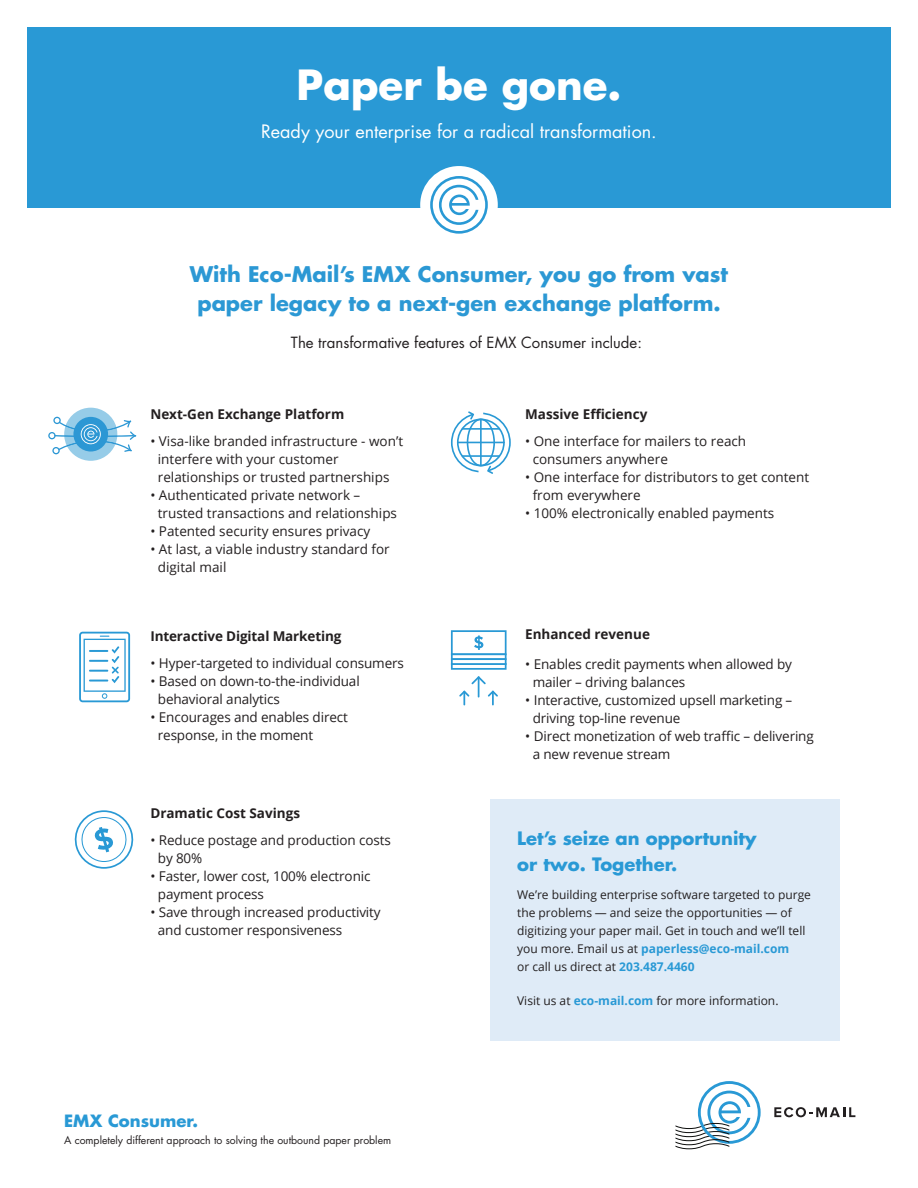
<style>
.page{position:relative;width:918px;height:1188px;background:#fff}
.page>*{position:absolute;margin:0;border:0;box-sizing:border-box;transform-origin:0 0}
.t1{font:700 40.5px "Futura Std";color:#fff}
.t2{font:700 21px/29.2px "Futura Std";color:#2b98d4;text-align:center}
.t3{font:18px "Futura Std";color:#fff}
.t4{font:700 18px/25.5px "Futura Std";color:#2999d5}
.t5{font:700 16.5px "Futura Std";color:#2999d5}
.t6{font:15px "Futura Std";color:#231f20}
.t7{font:13.5px/18px "Open Sans";letter-spacing:-.01em;color:#231f20}
.t8{font:700 13.5px "Open Sans";color:#231f20}
.t9{font:12px/18px "Open Sans";color:#231f20}
.t10{font:10.5px "Futura Std";color:#231f20}
.s1{font-weight:700;color:#2999d5}
</style>
<div class="page">
<svg style="left:774px;top:1107px;width:81px;height:10px"></svg>
<svg style="left:675px;top:1081px;width:86px;height:68px"></svg>
<div style="left:27px;top:27px;width:864px;height:180px;background:#2999d5"></div>
<div style="left:420px;top:166px;width:78px;height:78px;background:#fff;border-radius:50%"></div>
<svg style="left:430px;top:176px;width:58px;height:58px"></svg>
<svg style="left:74px;top:810px;width:60px;height:59px"></svg>
<svg style="left:451px;top:630px;width:56px;height:40px"></svg>
<svg style="left:459px;top:676px;width:39px;height:29px"></svg>
<svg style="left:451px;top:411px;width:60px;height:63px"></svg>
<svg style="left:79px;top:632px;width:51px;height:70px"></svg>
<div style="left:490px;top:800px;width:350px;height:241px;background:#dfebf7"></div>
<svg style="left:48px;top:408px;width:88px;height:53px"></svg>
<p class="t1" style="left:297px;top:57px;width:326px">Paper be gone.</p>
<p class="t3" style="left:261px;top:120px;width:397px">Ready your enterprise for a radical transformation.</p>
<p class="t2" style="left:190px;top:259px;width:540px">With Eco-Mail’s EMX Consumer, you go from vast paper legacy to a next-gen exchange platform.</p>
<p class="t6" style="left:291px;top:333px;width:353px">The transformative features of EMX Consumer include:</p>
<p class="t8" style="left:150px;top:404px;width:195px">Next-Gen Exchange Platform</p>
<p class="t7" style="left:158px;top:431px;width:247px;text-indent:-8px">• Visa-like branded infrastructure - won’t interfere with your customer relationships or trusted partnerships</p>
<p class="t7" style="left:158px;top:485px;width:241px;text-indent:-8px">• Authenticated private network – trusted transactions and relationships</p>
<p class="t7" style="left:150px;top:521px;width:222px">• Patented security ensures privacy</p>
<p class="t7" style="left:158px;top:539px;width:233px;text-indent:-8px">• At last, a viable industry standard for digital mail</p>
<p class="t8" style="left:150px;top:627px;width:193px">Interactive Digital Marketing</p>
<p class="t7" style="left:150px;top:654px;width:255px">• Hyper-targeted to individual consumers</p>
<p class="t7" style="left:158px;top:672px;width:203px;text-indent:-8px">• Based on down-to-the-individual behavioral analytics</p>
<p class="t7" style="left:158px;top:708px;width:192px;text-indent:-8px">• Encourages and enables direct response, in the moment</p>
<p class="t8" style="left:150px;top:803px;width:151px">Dramatic Cost Savings</p>
<p class="t7" style="left:158px;top:830px;width:234px;text-indent:-8px">• Reduce postage and production costs by 80%</p>
<p class="t7" style="left:158px;top:866px;width:214px;text-indent:-8px">• Faster, lower cost, 100% electronic payment process</p>
<p class="t7" style="left:158px;top:902px;width:224px;text-indent:-8px">• Save through increased productivity and customer responsiveness</p>
<p class="t5" style="left:64px;top:1109px;width:136px">EMX Consumer.</p>
<p class="t10" style="left:64px;top:1133px;width:329px">A completely different approach to solving the outbound paper problem</p>
<p class="t8" style="left:525px;top:404px;width:124px">Massive Efficiency</p>
<p class="t7" style="left:533px;top:431px;width:215px;text-indent:-8px">• One interface for mailers to reach consumers anywhere</p>
<p class="t7" style="left:533px;top:467px;width:278px;text-indent:-8px">• One interface for distributors to get content from everywhere</p>
<p class="t7" style="left:525px;top:503px;width:251px">• 100% electronically enabled payments</p>
<p class="t8" style="left:525px;top:625px;width:126px">Enhanced revenue</p>
<p class="t7" style="left:533px;top:655px;width:261px;text-indent:-8px">• Enables credit payments when allowed by mailer – driving balances</p>
<p class="t7" style="left:533px;top:691px;width:261px;text-indent:-8px">• Interactive, customized upsell marketing – driving top-line revenue</p>
<p class="t7" style="left:533px;top:727px;width:283px;text-indent:-8px">• Direct monetization of web traffic – delivering a new revenue stream</p>
<p class="t4" style="left:517px;top:826px;width:241px">Let’s seize an opportunity or two. Together.</p>
<p class="t9" style="left:517px;top:886px;width:295px">We’re building enterprise software targeted to purge the problems — and seize the opportunities — of digitizing your paper mail. Get in touch and we’ll tell you more. Email us at <span class="s1">paperless@eco-mail.com</span></p>
<p class="t9" style="left:517px;top:958px;width:179px">or call us direct at <span class="s1">203.487.4460</span></p>
<p class="t9" style="left:517px;top:992px;width:263px">Visit us at <span class="s1">eco-mail.com</span> for more information.</p>
</div>
